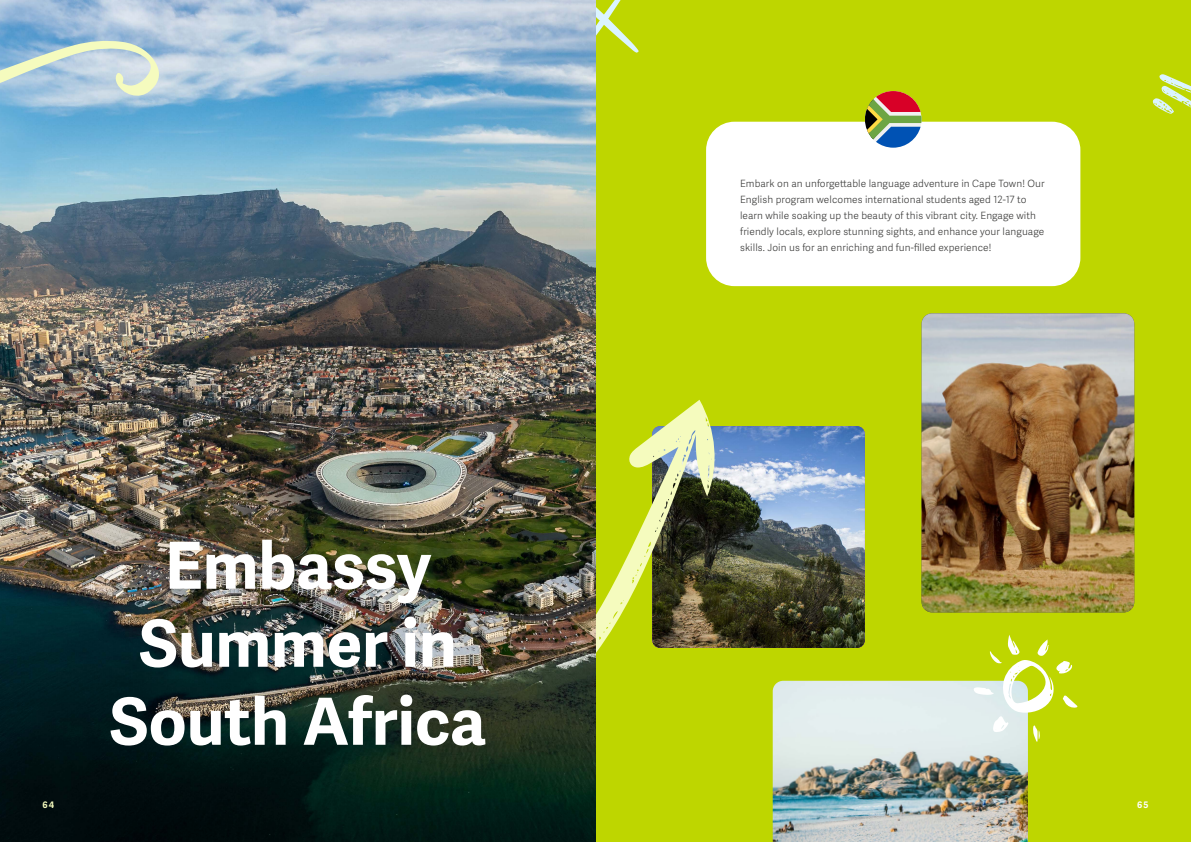
<style>
.page{position:relative;width:1191px;height:842px;background:#bed600}
.page>*{position:absolute;margin:0;border:0;box-sizing:border-box;transform-origin:0 0}
.t1{font:700 65px/78px "Adelle Sans";color:#fff;text-align:center}
.t2{font:300 10px/16px "Adelle Sans";letter-spacing:.01em;color:#3c3c3b}
.t3{font:700 9px "Adelle Sans";color:#f5fbbe}
.t4{font:700 9px "Adelle Sans";color:#fff}
</style>
<div class="page">
<img style="left:719px;top:426px;width:146px;height:222px">
<svg style="left:595px;top:400px;width:124px;height:352px"></svg>
<svg style="left:595px;top:0;width:44px;height:56px"></svg>
<img style="left:921px;top:313px;width:213px;height:299px">
<img style="left:772px;top:681px;width:256px;height:161px">
<svg style="left:973px;top:635px;width:104px;height:107px"></svg>
<svg style="left:1152px;top:74px;width:39px;height:40px"></svg>
<img style="left:0;top:0;width:595px;height:842px">
<svg style="left:0;top:33px;width:160px;height:68px"></svg>
<div style="left:706px;top:122px;width:374px;height:164px;background:#fff;border-radius:28px"></div>
<svg style="left:865px;top:91px;width:56px;height:57px"></svg>
<h1 class="t1" style="left:110px;top:528px;width:378px">Embassy<br>Summer in<br>South Africa</h1>
<p class="t2" style="left:740px;top:175px;width:306px">Embark on an unforgettable language adventure in Cape Town! Our English program welcomes international students aged 12-17 to learn while soaking up the beauty of this vibrant city. Engage with friendly locals, explore stunning sights, and enhance your language skills. Join us for an enriching and fun-filled experience!</p>
<p class="t3" style="left:43px;top:799px;width:13px">64</p>
<p class="t4" style="left:1137px;top:799px;width:13px">65</p>
</div>
